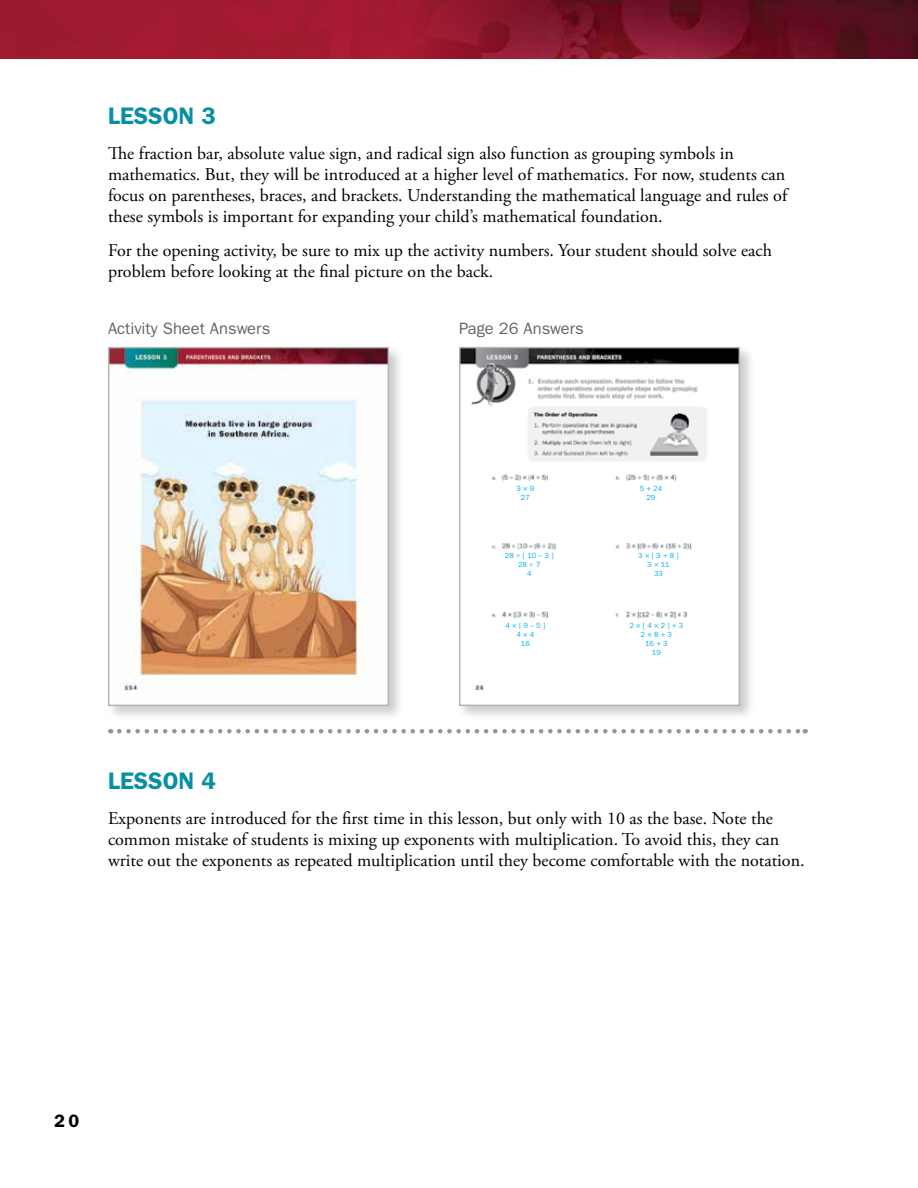
<style>
.page{position:relative;width:918px;height:1188px;background:#fff}
.page>*{position:absolute;margin:0;border:0;box-sizing:border-box;transform-origin:0 0}
.t1{font:600 24px "ITC Franklin Gothic Std";color:#088fa3}
.t2{font:18px/21px "Adobe Garamond Pro";color:#000}
.t3{font:600 18px "ITC Franklin Gothic Std";color:#000}
.t4{font:16.5px "ITC Franklin Gothic Std";color:#636466}
.t5{font:7.5px/9px "ITC Franklin Gothic Std";color:#00aeef;text-align:center}
</style>
<div class="page">
<svg style="left:119px;top:729px;width:687px;height:4px"></svg>
<div style="left:106px;top:346px;width:298px;height:375px;background:#000;opacity:.2"></div>
<img style="left:110px;top:349px;width:277px;height:355px">
<div style="left:108px;top:347px;width:281px;height:359px;border:1px solid #b1b4b6"></div>
<div style="left:457px;top:346px;width:298px;height:375px;background:#000;opacity:.2"></div>
<img style="left:461px;top:349px;width:277px;height:355px">
<div style="left:459px;top:347px;width:281px;height:359px;border:1px solid #b1b4b6"></div>
<img style="left:575px;top:0;width:343px;height:59px">
<svg style="left:0;top:0;width:575px;height:59px;background:#9b192f"></svg>
<h1 class="t1" style="left:108px;top:102px;width:109px">LESSON 3</h1>
<p class="t2" style="left:108px;top:143px;width:681px">The fraction bar, absolute value sign, and radical sign also function as grouping symbols in mathematics. But, they will be introduced at a higher level of mathematics. For now, students can focus on parentheses, braces, and brackets. Understanding the mathematical language and rules of these symbols is important for expanding your child’s mathematical foundation.</p>
<p class="t2" style="left:108px;top:241px;width:665px">For the opening activity, be sure to mix up the activity numbers. Your student should solve each problem before looking at the final picture on the back.</p>
<p class="t4" style="left:108px;top:319px;width:164px">Activity Sheet Answers</p>
<p class="t4" style="left:459px;top:319px;width:126px">Page 26 Answers</p>
<p class="t5" style="left:516px;top:484px;width:19px">3 × 9<br>27</p>
<p class="t5" style="left:640px;top:484px;width:24px">5 + 24<br>29</p>
<p class="t5" style="left:505px;top:551px;width:50px">28 ÷ [ 10 – 3 ]<br>28 ÷ 7<br>4</p>
<p class="t5" style="left:638px;top:551px;width:42px">3 × [ 3 + 8 ]<br>3 × 11<br>33</p>
<p class="t5" style="left:506px;top:621px;width:41px">4 × [ 9 – 5 ]<br>4 × 4<br>16</p>
<p class="t5" style="left:629px;top:621px;width:55px">2 × [ 4 × 2 ] + 3<br>2 × 8 + 3<br>16 + 3<br>19</p>
<h1 class="t1" style="left:108px;top:767px;width:109px">LESSON 4</h1>
<p class="t2" style="left:108px;top:808px;width:698px">Exponents are introduced for the first time in this lesson, but only with 10 as the base. Note the common mistake of students is mixing up exponents with multiplication. To avoid this, they can write out the exponents as repeated multiplication until they become comfortable with the notation.</p>
<p class="t3" style="left:54px;top:1110px;width:27px">20</p>
</div>
